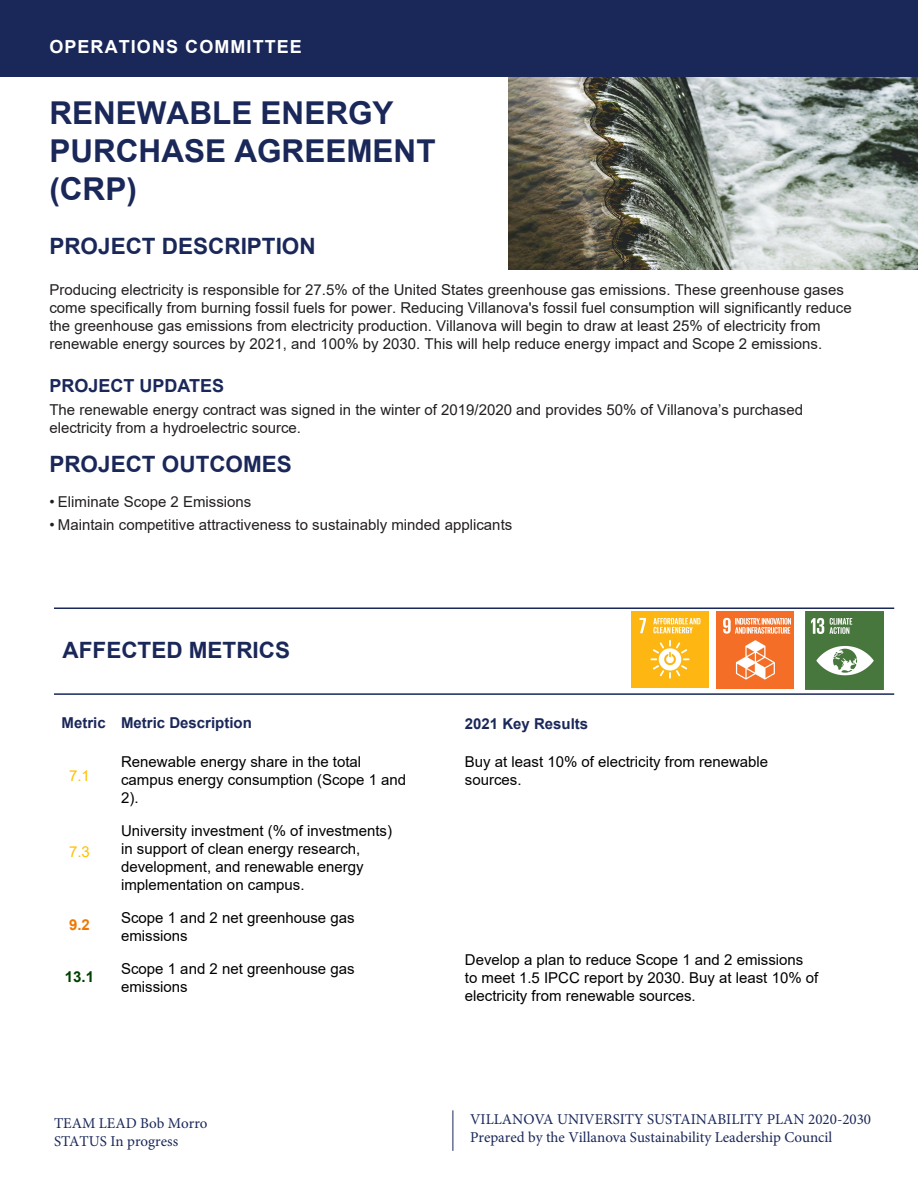
<style>
.page{position:relative;width:918px;height:1188px;background:#fff}
.page>*{position:absolute;margin:0;border:0;box-sizing:border-box;transform-origin:0 0}
.t1{font:700 31.5px/37.8px "Arial";color:#1a2759}
.t2{font:700 22.5px "Arial";color:#1a2759}
.t3{font:700 18px "Arial";letter-spacing:.06em;color:#fff}
.t4{font:700 18px "Arial";color:#1a2759}
.t5{font:15px/18px "Arial";color:#231f20}
.t6{font:15px/18px "Arial";color:#000}
.t7{font:15px/17.9px "Minion Pro";color:#1a2759}
.t8{font:700 15px "Arial";color:#1a2759}
.t9{font:15px "Arial";color:#ffbf00}
.t10{font:700 15px "Arial";color:#004000}
.t11{font:700 15px "Arial";color:#f07800}
</style>
<div class="page">
<hr style="left:54px;top:693px;width:840px;height:2px;background:#1a2759">
<hr style="left:54px;top:608px;width:840px;height:1px;background:#1a2759">
<div style="left:0;top:0;width:918px;height:77px;background:#1a2759"></div>
<hr style="left:453px;top:1110px;width:1px;height:41px;background:#1a2759">
<img style="left:508px;top:77px;width:410px;height:192px">
<img style="left:805px;top:611px;width:78px;height:78px">
<img style="left:717px;top:611px;width:77px;height:77px">
<img style="left:632px;top:611px;width:76px;height:77px">
<p class="t3" style="left:49px;top:34px;width:254px">OPERATIONS COMMITTEE</p>
<h1 class="t1" style="left:49px;top:94px;width:388px">RENEWABLE ENERGY<br>PURCHASE AGREEMENT (CRP)</h1>
<h2 class="t2" style="left:49px;top:231px;width:268px">PROJECT DESCRIPTION</h2>
<p class="t5" style="left:49px;top:280px;width:804px">Producing electricity is responsible for 27.5% of the United States greenhouse gas emissions. These greenhouse gases come specifically from burning fossil fuels for power. Reducing Villanova's fossil fuel consumption will significantly reduce the greenhouse gas emissions from electricity production. Villanova will begin to draw at least 25% of electricity from renewable energy sources by 2021, and 100% by 2030. This will help reduce energy impact and Scope 2 emissions.</p>
<p class="t4" style="left:49px;top:373px;width:176px">PROJECT UPDATES</p>
<p class="t5" style="left:49px;top:401px;width:755px">The renewable energy contract was signed in the winter of 2019/2020 and provides 50% of Villanova’s purchased electricity from a hydroelectric source.</p>
<h2 class="t2" style="left:49px;top:449px;width:244px">PROJECT OUTCOMES</h2>
<p class="t5" style="left:49px;top:493px;width:203px">• Eliminate Scope 2 Emissions</p>
<p class="t5" style="left:49px;top:515px;width:464px">• Maintain competitive attractiveness to sustainably minded applicants</p>
<h2 class="t2" style="left:63px;top:635px;width:229px">AFFECTED METRICS</h2>
<p class="t8" style="left:62px;top:712px;width:192px">Metric Metric Description</p>
<p class="t9" style="left:69px;top:766px;width:22px">7.1</p>
<p class="t9" style="left:69px;top:842px;width:22px">7.3</p>
<p class="t11" style="left:69px;top:914px;width:22px">9.2</p>
<p class="t10" style="left:65px;top:966px;width:31px">13.1</p>
<p class="t6" style="left:121px;top:752px;width:287px">Renewable energy share in the total campus energy consumption (Scope 1 and<br>2).</p>
<p class="t6" style="left:121px;top:821px;width:272px">University investment (% of investments) in support of clean energy research, development, and renewable energy implementation on campus.</p>
<p class="t6" style="left:121px;top:908px;width:235px">Scope 1 and 2 net greenhouse gas emissions</p>
<p class="t6" style="left:121px;top:959px;width:235px">Scope 1 and 2 net greenhouse gas emissions</p>
<p class="t7" style="left:54px;top:1114px;width:155px">TEAM LEAD Bob Morro<br>STATUS In progress</p>
<p class="t8" style="left:465px;top:713px;width:125px">2021 Key Results</p>
<p class="t6" style="left:465px;top:753px;width:305px">Buy at least 10% of electricity from renewable sources.</p>
<p class="t6" style="left:465px;top:951px;width:355px">Develop a plan to reduce Scope 1 and 2 emissions to meet 1.5 IPCC report by 2030. Buy at least 10% of electricity from renewable sources.</p>
<p class="t7" style="left:470px;top:1110px;width:403px">VILLANOVA UNIVERSITY SUSTAINABILITY PLAN 2020-2030<br>Prepared by the Villanova Sustainability Leadership Council</p>
</div>
